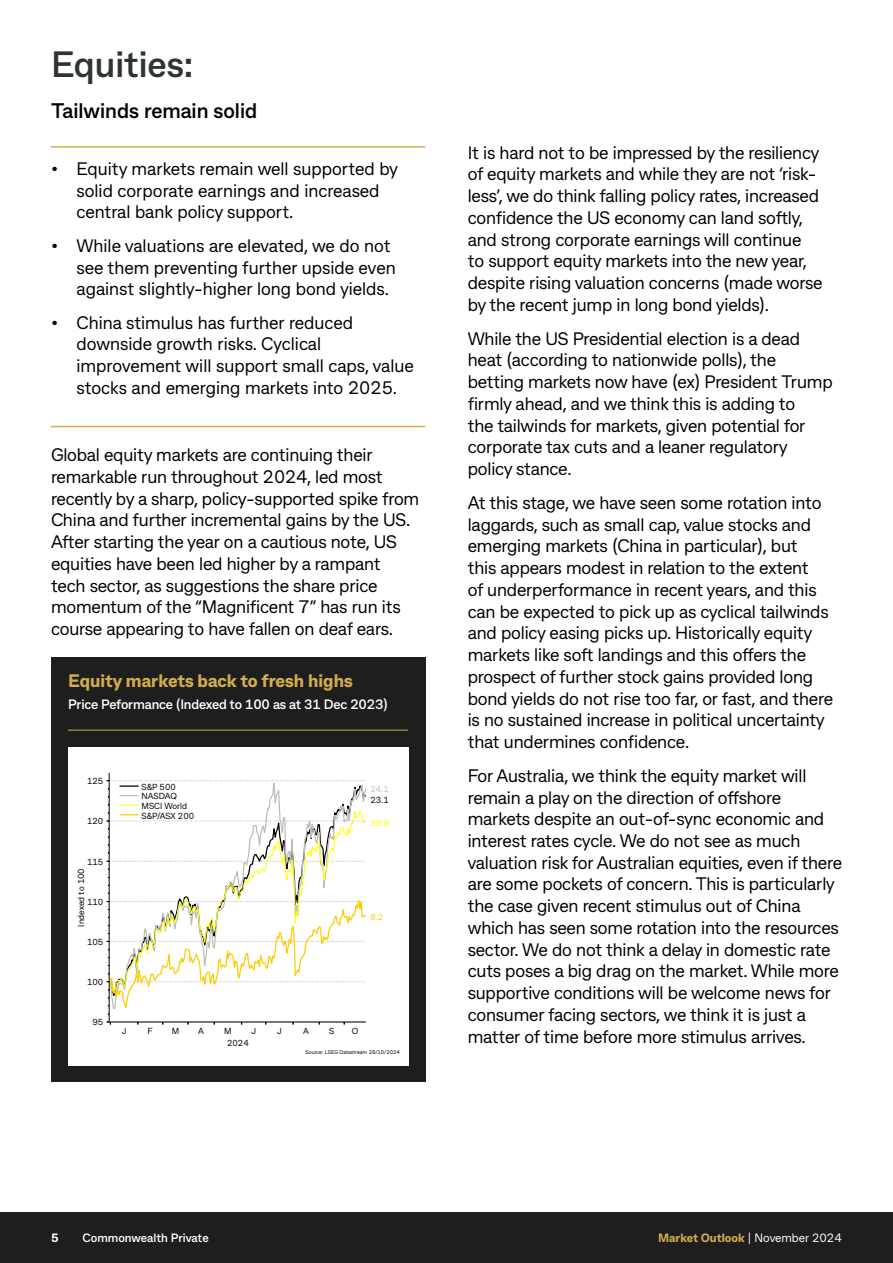
<style>
.page{position:relative;width:893px;height:1263px;background:#fff}
.page>*{position:absolute;margin:0;border:0;box-sizing:border-box;transform-origin:0 0}
.t1{font:700 36.3px "CBA Beacon Sans";color:#2e3434}
.H3_-_Sub{font:700 21px "CBA Beacon Sans";color:#000}
.t2{font:18px/21.8px "CBA Beacon Sans";letter-spacing:-.01em;color:#000}
.t3{font:800 18px "CBA Beacon Sans";color:#d2ac4d}
.H5_-_Sub{font:700 13.5px "CBA Beacon Sans";letter-spacing:-.01em;color:#fff}
.t4{font:800 12px "CBA Beacon Sans";color:#d2ac4d}
.t5{font:700 12px "CBA Beacon Sans";color:#fff}
.t6{font:800 12px "CBA Beacon Sans";color:#fff}
.t7{font:8.7px/9.6px "CBA Beacon Sans";color:#000}
.t8{font:8.7px "CBA Beacon Sans";color:#c0c0c0}
.t9{font:8.7px "CBA Beacon Sans";color:#ff0}
.t10{font:8.7px "CBA Beacon Sans";color:#fc0}
.t11{font:5.4px "CBA Beacon Sans";color:#000}
.s1{font-weight:400;color:#fff}
</style>
<div class="page">
<hr style="left:51px;top:146px;width:374px;height:2px;background:#d2ac4d">
<hr style="left:51px;top:426px;width:374px;height:1px;background:#d2ac4d">
<div style="left:51px;top:657px;width:374px;height:425px;background:#1e1e1e"></div>
<hr style="left:68px;top:730px;width:340px;height:1px;background:#d2ac4d">
<div style="left:68px;top:747px;width:340px;height:318px;background:#fff"></div>
<svg style="left:110px;top:807px;width:256px;height:85px"></svg>
<hr style="left:109px;top:773px;width:1px;height:249px;background:#000">
<svg style="left:107px;top:1022px;width:259px;height:2px"></svg>
<svg style="left:107px;top:861px;width:259px;height:1px"></svg>
<svg style="left:107px;top:821px;width:259px;height:1px"></svg>
<svg style="left:107px;top:892px;width:259px;height:123px"></svg>
<svg style="left:107px;top:780px;width:259px;height:18px"></svg>
<svg style="left:120px;top:805px;width:19px;height:1px"></svg>
<svg style="left:120px;top:814px;width:19px;height:1px"></svg>
<div style="left:0;top:1212px;width:893px;height:51px;background:#1e1e1e"></div>
<h2 class="t1" style="left:51px;top:40px;width:144px">Equities:</h2>
<h3 class="H3_-_Sub" style="left:51px;top:96px;width:208px">Tailwinds remain solid</h3>
<p class="t2" style="left:77px;top:157px;width:323px;text-indent:-26px">• Equity markets remain well supported by solid corporate earnings and increased central bank policy support.</p>
<p class="t2" style="left:77px;top:234px;width:321px;text-indent:-26px">• While valuations are elevated, we do not see them preventing further upside even against slightly-higher long bond yields.</p>
<p class="t2" style="left:77px;top:311px;width:339px;text-indent:-26px">• China stimulus has further reduced downside growth risks. Cyclical improvement will support small caps, value stocks and emerging markets into 2025.</p>
<p class="t2" style="left:51px;top:443px;width:370px">Global equity markets are continuing their remarkable run throughout 2024, led most recently by a sharp, policy-supported spike from China and further incremental gains by the US.<br>After starting the year on a cautious note, US equities have been led higher by a rampant tech sector, as suggestions the share price momentum of the “Magnificent 7” has run its course appearing to have fallen on deaf ears.</p>
<h4 class="t3" style="left:68px;top:669px;width:286px">Equity markets back to fresh highs</h4>
<h5 class="H5_-_Sub" style="left:68px;top:695px;width:322px">Price Peformance (Indexed to 100 as at 31 Dec 2023)</h5>
<p class="t7" style="left:87px;top:776px;width:18px">125</p>
<p class="t7" style="left:87px;top:816px;width:18px">120</p>
<p class="t7" style="left:87px;top:856px;width:18px">115</p>
<p class="t7" style="left:76px;top:927px;width:60px;rotate:-90deg">Indexed to 100</p>
<p class="t7" style="left:87px;top:897px;width:18px">110</p>
<p class="t7" style="left:87px;top:936px;width:18px">105</p>
<p class="t7" style="left:87px;top:977px;width:18px">100</p>
<p class="t7" style="left:92px;top:1017px;width:12px">95</p>
<p class="t7" style="left:142px;top:782px;width:54px">S&amp;P 500<br>NASDAQ<br>MSCI World<br>S&amp;P/ASX 200</p>
<p class="t8" style="left:370px;top:783px;width:20px">24.1</p>
<p class="t9" style="left:370px;top:817px;width:20px">19.9</p>
<p class="t7" style="left:370px;top:794px;width:20px">23.1</p>
<p class="t10" style="left:370px;top:911px;width:14px">8.2</p>
<p class="t7" style="left:122px;top:1026px;width:6px">J</p>
<p class="t7" style="left:148px;top:1026px;width:7px">F</p>
<p class="t7" style="left:172px;top:1026px;width:9px">M</p>
<p class="t7" style="left:198px;top:1026px;width:7px">A</p>
<p class="t7" style="left:224px;top:1026px;width:9px">M</p>
<p class="t7" style="left:251px;top:1026px;width:6px">J</p>
<p class="t7" style="left:277px;top:1026px;width:6px">J</p>
<p class="t7" style="left:303px;top:1026px;width:7px">A</p>
<p class="t7" style="left:329px;top:1026px;width:7px">S</p>
<p class="t7" style="left:352px;top:1026px;width:8px">O</p>
<p class="t7" style="left:227px;top:1037px;width:23px">2024</p>
<p class="t11" style="left:306px;top:1048px;width:96px">Source: LSEG Datastream 28/10/2024</p>
<p class="t2" style="left:468px;top:141px;width:356px">It is hard not to be impressed by the resiliency of equity markets and while they are not ‘risk&shy;less’, we do think falling policy rates, increased confidence the US economy can land softly, and strong corporate earnings will continue<br>to support equity markets into the new year, despite rising valuation concerns (made worse by the recent jump in long bond yields).</p>
<p class="t2" style="left:468px;top:327px;width:366px">While the US Presidential election is a dead heat (according to nationwide polls), the betting markets now have (ex) President Trump firmly ahead, and we think this is adding to<br>the tailwinds for markets, given potential for corporate tax cuts and a leaner regulatory policy stance.</p>
<p class="t2" style="left:468px;top:491px;width:367px">At this stage, we have seen some rotation into laggards, such as small cap, value stocks and emerging markets (China in particular), but<br>this appears modest in relation to the extent<br>of underperformance in recent years, and this can be expected to pick up as cyclical tailwinds and policy easing picks up. Historically equity markets like soft landings and this offers the prospect of further stock gains provided long bond yields do not rise too far, or fast, and there is no sustained increase in political uncertainty that undermines confidence.</p>
<p class="t2" style="left:468px;top:764px;width:376px">For Australia, we think the equity market will remain a play on the direction of offshore markets despite an out-of-sync economic and interest rates cycle. We do not see as much valuation risk for Australian equities, even if there are some pockets of concern. This is particularly the case given recent stimulus out of China which has seen some rotation into the resources sector. We do not think a delay in domestic rate cuts poses a big drag on the market. While more supportive conditions will be welcome news for consumer facing sectors, we think it is just a matter of time before more stimulus arrives.</p>
<p class="t6" style="left:51px;top:1229px;width:9px">5</p>
<p class="t5" style="left:83px;top:1229px;width:128px">Commonwealth Private</p>
<p class="t4" style="left:658px;top:1229px;width:185px">Market Outlook <span class="s1">| November 2024</span></p>
</div>
